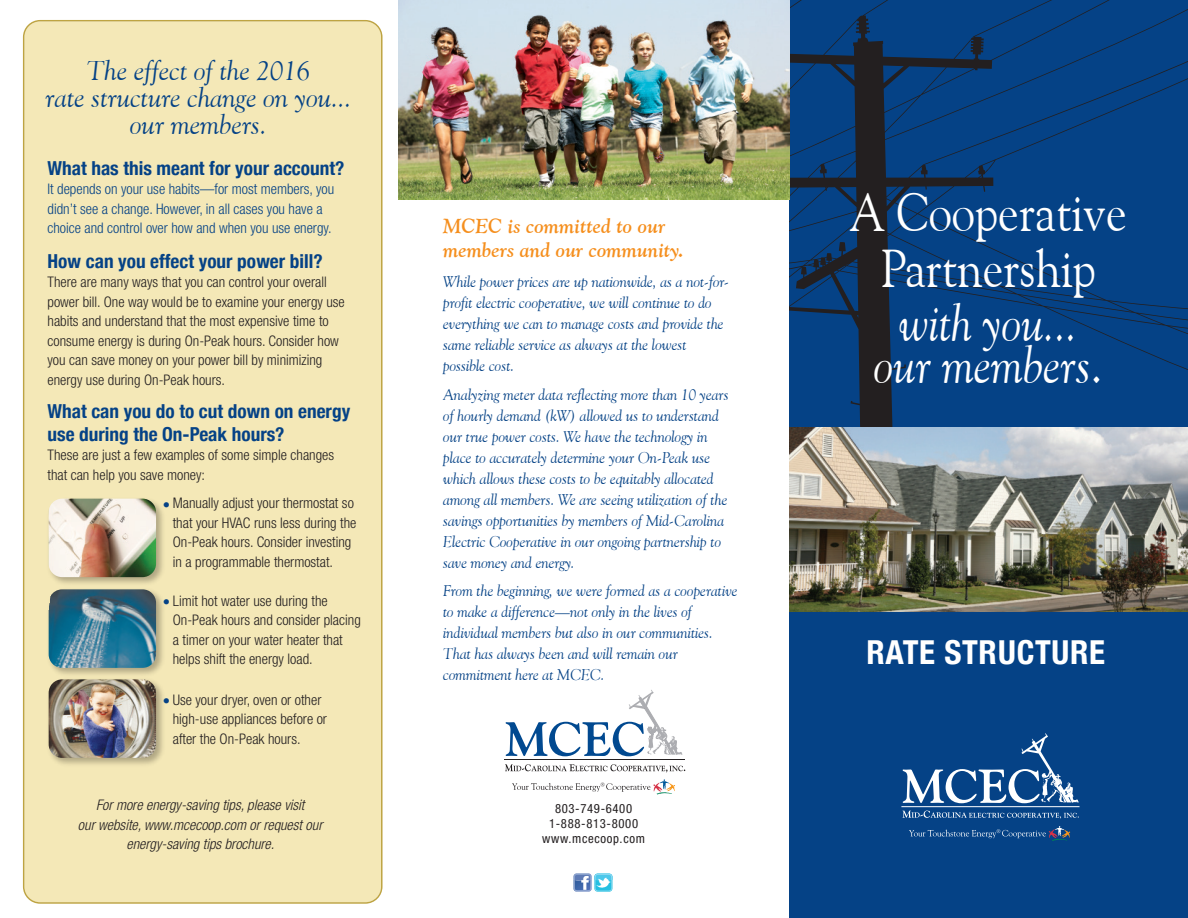
<style>
.page{position:relative;width:1188px;height:918px;background:#fff}
.page>*{position:absolute;margin:0;border:0;box-sizing:border-box;transform-origin:0 0}
.t1{font:53.1px "Goudy Old Style BT";color:#fff;scale:.88 1}
.t2{font:italic 50.85px "Goudy Old Style BTW01";color:#fff;scale:.88 1}
.t3{font:700 condensed 33px "Helvetica Neue";letter-spacing:.02em;color:#fff}
.t4{font:italic 27px "Goudy Old Style BTW01";color:#054286}
.t5{font:italic 700 20.4px "Goudy Old Style BT";letter-spacing:.01em;color:#f58f1e}
.t6{font:700 condensed 19.2px/23.1px "Helvetica Neue";color:#054286}
.t7{font:italic 15.45px/21px "Goudy Old Style BTW01";color:#054286}
.t8{font:300 condensed 14.7px/19.5px "Helvetica Neue LT Std";color:#231f20}
.t9{font:300 condensed 14.7px "Helvetica Neue LT Std";color:#054286}
.t10{font:italic 300 condensed 14.7px "Helvetica Neue LT Std";color:#231f20}
.t11{font:condensed 12.75px "Helvetica Neue LT Std";letter-spacing:.05em;color:#231f20}
.s1{font-family:"Goudy Old Style BT";font-style:normal;font-size:52.5px}
</style>
<div class="page">
<div style="left:790px;top:0;width:398px;height:918px;background:#054286"></div>
<svg style="left:790px;top:0;width:398px;height:428px"></svg>
<img style="left:790px;top:428px;width:398px;height:184px">
<svg style="left:902px;top:811px;width:177px;height:8px"></svg>
<hr style="left:901px;top:806px;width:179px;height:1px;background:#fff">
<svg style="left:909px;top:826px;width:161px;height:15px"></svg>
<svg style="left:903px;top:733px;width:176px;height:70px"></svg>
<div style="left:23px;top:20px;width:360px;height:884px;background:#f4e8b7"></div>
<img style="left:43px;top:493px;width:126px;height:91px">
<img style="left:49px;top:499px;width:107px;height:78px">
<img style="left:43px;top:584px;width:126px;height:90px">
<img style="left:49px;top:589px;width:107px;height:79px">
<img style="left:43px;top:674px;width:126px;height:97px">
<img style="left:49px;top:679px;width:107px;height:79px">
<svg style="left:573px;top:873px;width:39px;height:19px"></svg>
<img style="left:398px;top:0;width:392px;height:199px">
<hr style="left:504px;top:759px;width:181px;height:1px;background:#231f20">
<svg style="left:512px;top:779px;width:163px;height:16px"></svg>
<svg style="left:506px;top:690px;width:177px;height:66px"></svg>
<svg style="left:505px;top:764px;width:180px;height:8px"></svg>
<p class="t4" style="left:87px;top:54px;width:225px">The effect of the 2016</p>
<p class="t4" style="left:46px;top:81px;width:307px">rate structure change on you...</p>
<p class="t4" style="left:130px;top:108px;width:138px">our members.</p>
<p class="t6" style="left:48px;top:155px;width:298px">What has this meant for your account?</p>
<p class="t9" style="left:48px;top:181px;width:288px">It depends on your use habits—for most members, you</p>
<p class="t9" style="left:48px;top:200px;width:277px">didn’t see a change. However, in all cases you have a</p>
<p class="t9" style="left:48px;top:220px;width:286px">choice and control over how and when you use energy.</p>
<p class="t6" style="left:48px;top:248px;width:277px">How can you effect your power bill?</p>
<p class="t8" style="left:48px;top:272px;width:281px">There are many ways that you can control your overall</p>
<p class="t8" style="left:48px;top:292px;width:299px">power bill. One way would be to examine your energy use</p>
<p class="t8" style="left:48px;top:311px;width:283px">habits and understand that the most expensive time to</p>
<p class="t8" style="left:48px;top:331px;width:293px">consume energy is during On-Peak hours. Consider how</p>
<p class="t8" style="left:48px;top:350px;width:276px">you can save money on your power bill by minimizing</p>
<p class="t8" style="left:48px;top:370px;width:179px">energy use during On-Peak hours.</p>
<p class="t6" style="left:48px;top:398px;width:304px">What can you do to cut down on energy use during the On-Peak hours?</p>
<p class="t8" style="left:48px;top:445px;width:288px">These are just a few examples of some simple changes</p>
<p class="t8" style="left:48px;top:465px;width:159px">that can help you save money:</p>
<p class="t8" style="left:173px;top:493px;width:185px">Manually adjust your thermostat so that your HVAC runs less during the On-Peak hours. Consider investing in a programmable thermostat.</p>
<p class="t8" style="left:173px;top:591px;width:157px">Limit hot water use during the</p>
<p class="t8" style="left:173px;top:610px;width:190px">On-Peak hours and consider placing</p>
<p class="t8" style="left:173px;top:630px;width:172px">a timer on your water heater that</p>
<p class="t8" style="left:173px;top:649px;width:141px">helps shift the energy load.</p>
<p class="t8" style="left:173px;top:690px;width:150px">Use your dryer, oven or other</p>
<p class="t8" style="left:173px;top:709px;width:156px">high-use appliances before or</p>
<p class="t8" style="left:173px;top:729px;width:129px">after the On-Peak hours.</p>
<p class="t9" style="left:163px;top:496px;width:9px">•</p>
<p class="t9" style="left:163px;top:594px;width:9px">•</p>
<p class="t9" style="left:163px;top:693px;width:9px">•</p>
<p class="t10" style="left:96px;top:797px;width:210px">For more energy-saving tips, please visit</p>
<p class="t10" style="left:78px;top:816px;width:246px">our website, www.mcecoop.com or request our</p>
<p class="t10" style="left:127px;top:836px;width:149px">energy-saving tips brochure.</p>
<p class="t5" style="left:443px;top:214px;width:223px">MCEC is committed to our</p>
<p class="t5" style="left:443px;top:238px;width:242px">members and our community.</p>
<p class="t7" style="left:443px;top:271px;width:287px">While power prices are up nationwide, as a not-for-</p>
<p class="t7" style="left:443px;top:292px;width:282px">profit electric cooperative, we will continue to do everything we can to manage costs and provide the</p>
<p class="t7" style="left:443px;top:334px;width:245px">same reliable service as always at the lowest</p>
<p class="t7" style="left:443px;top:355px;width:72px">possible cost.</p>
<p class="t7" style="left:443px;top:383px;width:287px">Analyzing meter data reflecting more than 10 years</p>
<p class="t7" style="left:443px;top:404px;width:277px">of hourly demand (kW) allowed us to understand</p>
<p class="t7" style="left:443px;top:425px;width:266px">our true power costs. We have the technology in</p>
<p class="t7" style="left:443px;top:446px;width:268px">place to accurately determine your On-Peak use</p>
<p class="t7" style="left:443px;top:467px;width:272px">which allows these costs to be equitably allocated</p>
<p class="t7" style="left:443px;top:488px;width:286px">among all members. We are seeing utilization of the</p>
<p class="t7" style="left:443px;top:509px;width:283px">savings opportunities by members of Mid-Carolina</p>
<p class="t7" style="left:443px;top:530px;width:279px">Electric Cooperative in our ongoing partnership to</p>
<p class="t7" style="left:443px;top:551px;width:133px">save money and energy.</p>
<p class="t7" style="left:443px;top:580px;width:296px">From the beginning, we were formed as a cooperative</p>
<p class="t7" style="left:443px;top:601px;width:250px">to make a difference—not only in the lives of</p>
<p class="t7" style="left:443px;top:622px;width:271px">individual members but also in our communities.</p>
<p class="t7" style="left:443px;top:643px;width:236px">That has always been and will remain our</p>
<p class="t7" style="left:443px;top:664px;width:163px">commitment here at MCEC.</p>
<p class="t11" style="left:555px;top:801px;width:79px">803-749-6400</p>
<p class="t11" style="left:549px;top:816px;width:91px">1-888-813-8000</p>
<p class="t11" style="left:542px;top:831px;width:104px">www.mcecoop.com</p>
<p class="t1" style="left:850px;top:180px;width:317px">A Cooperative</p>
<p class="t1" style="left:881px;top:236px;width:246px">Partnership</p>
<p class="t2" style="left:899px;top:292px;width:204px">with you...</p>
<p class="t2" style="left:874px;top:334px;width:261px">our members<span class="s1">.</span></p>
<p class="t3" style="left:867px;top:625px;width:240px">RATE STRUCTURE</p>
</div>
